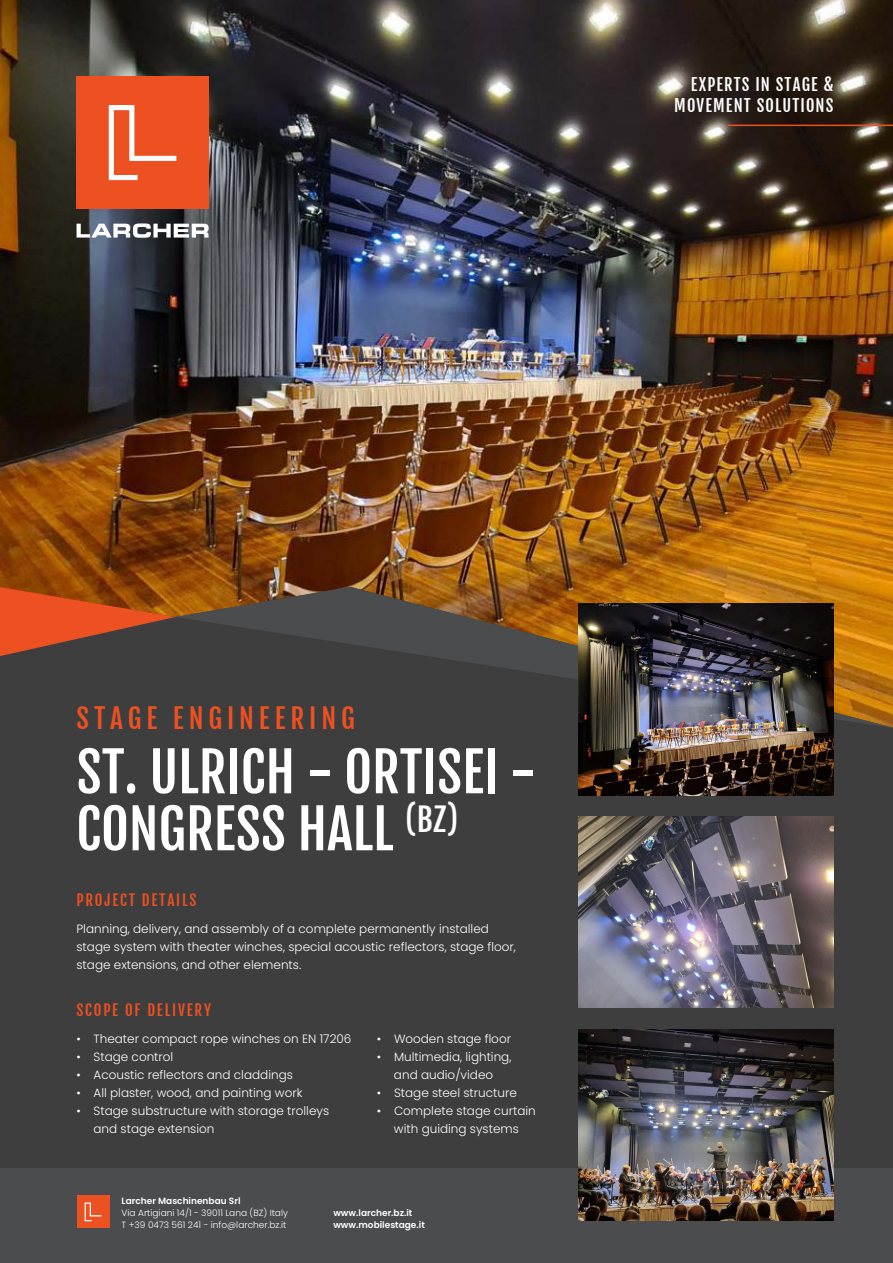
<style>
.page{position:relative;width:893px;height:1263px;background:#3e3e3f}
.page>*{position:absolute;margin:0;border:0;box-sizing:border-box;transform-origin:0 0}
.t1{font:54px/57px "Fjalla One";color:#fff}
.t2{font:27px "Fjalla One";letter-spacing:.18em;color:#ee5121}
.t3{font:16.5px/21px "Fjalla One";letter-spacing:.07em;color:#fff;text-align:right}
.t4{font:15px "Fjalla One";letter-spacing:.12em;color:#ee5121}
.t5{font:300 12px/18px "Poppins";color:#fff}
.t6{font:300 9px/12px "Poppins";color:#fff}
.t7{font:600 9px/12px "Poppins";color:#fff}
</style>
<div class="page">
<img style="left:0;top:0;width:893px;height:587px">
<div style="left:77px;top:77px;width:132px;height:132px;background:#ee5121"></div>
<svg style="left:109px;top:105px;width:67px;height:75px"></svg>
<svg style="left:77px;top:223px;width:132px;height:15px;background:#a1a4a8"></svg>
<hr style="left:728px;top:125px;width:165px;height:1px;background:#ee5121">
<div style="left:0;top:1168px;width:893px;height:95px;background:#4b4c4d"></div>
<div style="left:77px;top:1195px;width:33px;height:33px;background:#ee5121"></div>
<svg style="left:85px;top:1202px;width:16px;height:19px"></svg>
<svg style="left:0;top:587px;width:175px;height:69px"></svg>
<svg style="left:175px;top:587px;width:718px;height:141px"></svg>
<img style="left:578px;top:604px;width:255px;height:191px">
<img style="left:578px;top:816px;width:255px;height:192px">
<img style="left:578px;top:1029px;width:255px;height:191px">
<h3 class="t3" style="left:674px;top:74px;width:161px">EXPERTS IN STAGE &amp;<br>MOVEMENT SOLUTIONS</h3>
<p class="t2" style="left:77px;top:701px;width:280px">STAGE ENGINEERING</p>
<p class="t1" style="left:77px;top:743px;width:461px">ST. ULRICH - ORTISEI -<br>CONGRESS HALL <sup>(BZ)</sup></p>
<p class="t4" style="left:77px;top:891px;width:122px">PROJECT DETAILS</p>
<p class="t5" style="left:77px;top:920px;width:441px">Planning, delivery, and assembly of a complete permanently installed stage system with theater winches, special acoustic reflectors, stage floor, stage extensions, and other elements.</p>
<p class="t4" style="left:77px;top:1001px;width:136px">SCOPE OF DELIVERY</p>
<p class="t5" style="left:77px;top:1030px;width:276px">• Theater compact rope winches on EN 17206</p>
<p class="t5" style="left:77px;top:1048px;width:98px">• Stage control</p>
<p class="t5" style="left:77px;top:1066px;width:218px">• Acoustic reflectors and claddings</p>
<p class="t5" style="left:77px;top:1084px;width:227px">• All plaster, wood, and painting work</p>
<p class="t5" style="left:94px;top:1102px;width:237px;text-indent:-17px">• Stage substructure with storage trolleys and stage extension</p>
<p class="t5" style="left:377px;top:1030px;width:136px">• Wooden stage floor</p>
<p class="t5" style="left:377px;top:1048px;width:136px;text-align:center">• Multimedia, lighting, and audio/video</p>
<p class="t5" style="left:377px;top:1084px;width:141px">• Stage steel structure</p>
<p class="t5" style="left:377px;top:1102px;width:160px;text-align:center">• Complete stage curtain with guiding systems</p>
<p class="t7" style="left:122px;top:1195px;width:120px">Larcher Maschinenbau Srl</p>
<p class="t6" style="left:122px;top:1207px;width:168px">Via Artigiani 14/1 - 39011 Lana (BZ) Italy<br>T +39 0473 561 241 - info@larcher.bz.it</p>
<p class="t7" style="left:333px;top:1207px;width:93px">www.larcher.bz.it www.mobilestage.it</p>
</div>
